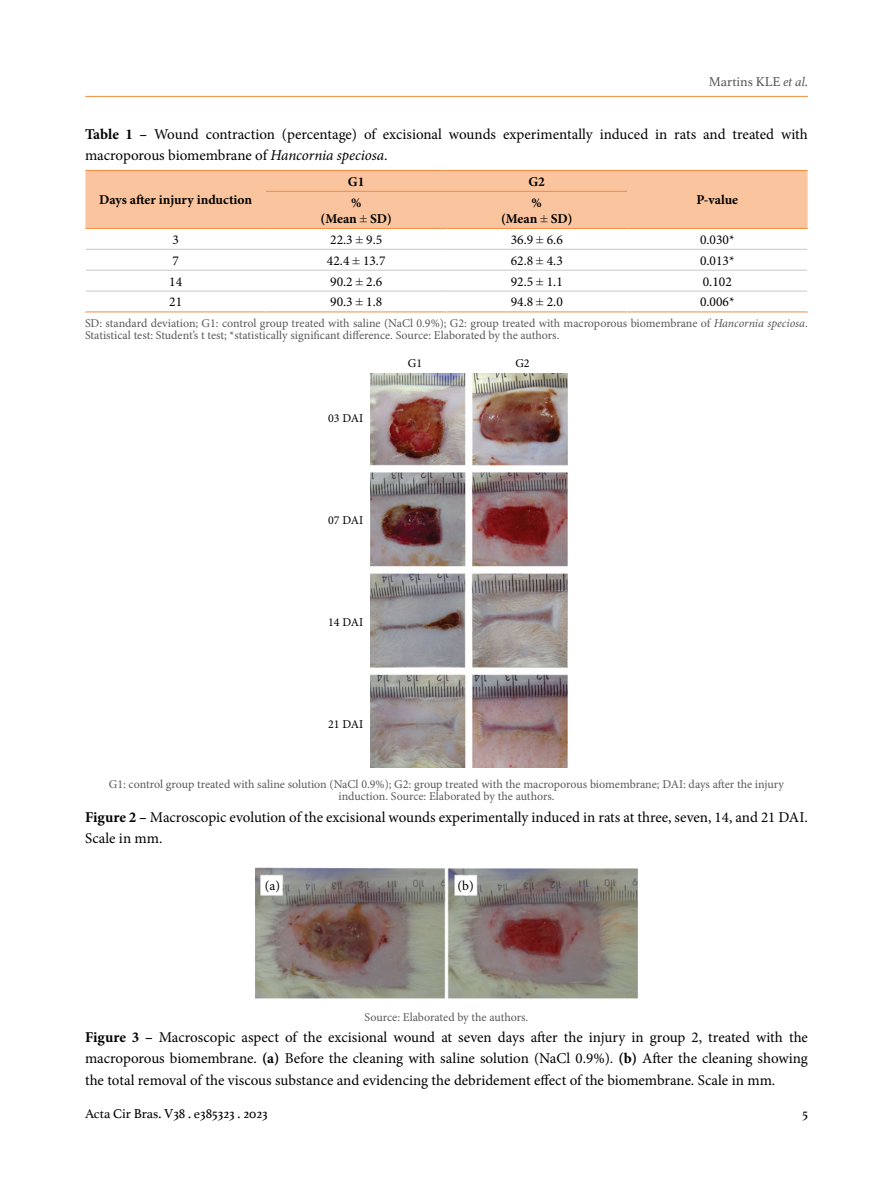
<style>
.page{position:relative;width:893px;height:1191px;background:#fff}
.page>*{position:absolute;margin:0;border:0;box-sizing:border-box;transform-origin:0 0}
.t1{font:15px/21.1px "Minion Pro";color:#000}
.t2{font:13.5px "Minion Pro";color:#000}
.t3{font:700 13.5px/16.2px "Minion Pro";color:#000;text-align:center}
.t4{font:13.5px "Athelas";color:#000}
.t5{font:13.5px "Athelas";color:#58595b}
.t6{font:12px/12.1px "Minion Pro";letter-spacing:-.005em;color:#58595b}
.t7{font:12px "Minion Pro";color:#000}
.s1{font-style:italic}
.s2{font-weight:700}
.s3{font-family:"Times New Roman";font-weight:400}
.s4{font-family:"Times New Roman"}
</style>
<div class="page">
<hr style="left:85px;top:96px;width:723px;height:1px;background:#f68b3d">
<hr style="left:85px;top:311px;width:181px;height:1px;background:#f68b3d">
<hr style="left:266px;top:311px;width:180px;height:1px;background:#f68b3d">
<hr style="left:446px;top:311px;width:181px;height:1px;background:#f68b3d">
<hr style="left:627px;top:311px;width:181px;height:1px;background:#f68b3d">
<svg style="left:85px;top:170px;width:723px;height:121px"></svg>
<hr style="left:86px;top:249px;width:180px;height:1px;background:#c7c8ca">
<hr style="left:266px;top:249px;width:180px;height:1px;background:#c7c8ca">
<hr style="left:446px;top:249px;width:181px;height:1px;background:#c7c8ca">
<hr style="left:627px;top:249px;width:180px;height:1px;background:#c7c8ca">
<hr style="left:86px;top:270px;width:180px;height:1px;background:#c7c8ca">
<hr style="left:266px;top:270px;width:180px;height:1px;background:#c7c8ca">
<hr style="left:446px;top:270px;width:181px;height:1px;background:#c7c8ca">
<hr style="left:627px;top:270px;width:180px;height:1px;background:#c7c8ca">
<hr style="left:86px;top:291px;width:180px;height:1px;background:#c7c8ca">
<hr style="left:266px;top:291px;width:180px;height:1px;background:#c7c8ca">
<hr style="left:446px;top:291px;width:181px;height:1px;background:#c7c8ca">
<hr style="left:627px;top:291px;width:180px;height:1px;background:#c7c8ca">
<img style="left:370px;top:373px;width:197px;height:394px">
<img style="left:255px;top:867px;width:383px;height:132px">
<div style="left:264px;top:876px;width:17px;height:17px;background:#fff"></div>
<div style="left:456px;top:876px;width:19px;height:17px;background:#fff"></div>
<p class="t5" style="left:709px;top:71px;width:101px">Martins KLE <span class="s1">et al.</span></p>
<p class="t1" style="left:85px;top:123px;width:724px"><span class="s2">Table 1 –</span> Wound contraction (percentage) of excisional wounds experimentally induced in rats and treated with macroporous biomembrane of <span class="s1">Hancornia speciosa</span>.</p>
<p class="t3" style="left:99px;top:192px;width:154px">Days after injury induction</p>
<p class="t3" style="left:348px;top:173px;width:18px">G1</p>
<p class="t3" style="left:528px;top:173px;width:18px">G2</p>
<p class="t3" style="left:351px;top:194px;width:12px">%</p>
<p class="t3" style="left:696px;top:192px;width:43px">P-value</p>
<p class="t3" style="left:321px;top:210px;width:73px">(Mean <span class="s3">±</span> SD)</p>
<p class="t3" style="left:501px;top:194px;width:73px">%<br>(Mean <span class="s3">±</span> SD)</p>
<p class="t2" style="left:172px;top:230px;width:8px">3</p>
<p class="t2" style="left:330px;top:230px;width:54px">22.3 <span class="s4">±</span> 9.5</p>
<p class="t2" style="left:511px;top:230px;width:54px">36.9 <span class="s4">±</span> 6.6</p>
<p class="t2" style="left:700px;top:230px;width:36px">0.030*</p>
<p class="t2" style="left:172px;top:251px;width:8px">7</p>
<p class="t2" style="left:327px;top:251px;width:60px">42.4 <span class="s4">±</span> 13.7</p>
<p class="t2" style="left:511px;top:251px;width:54px">62.8 <span class="s4">±</span> 4.3</p>
<p class="t2" style="left:700px;top:251px;width:36px">0.013*</p>
<p class="t2" style="left:169px;top:272px;width:14px">14</p>
<p class="t2" style="left:330px;top:272px;width:54px">90.2 <span class="s4">±</span> 2.6</p>
<p class="t2" style="left:511px;top:272px;width:54px">92.5 <span class="s4">±</span> 1.1</p>
<p class="t2" style="left:703px;top:272px;width:30px">0.102</p>
<p class="t2" style="left:169px;top:293px;width:14px">21</p>
<p class="t2" style="left:330px;top:293px;width:54px">90.3 <span class="s4">±</span> 1.8</p>
<p class="t2" style="left:511px;top:293px;width:54px">94.8 <span class="s4">±</span> 2.0</p>
<p class="t2" style="left:700px;top:293px;width:36px">0.006*</p>
<p class="t6" style="left:85px;top:317px;width:724px">SD: standard deviation; G1: control group treated with saline (NaCl 0.9%); G2: group treated with macroporous biomembrane of <span class="s1">Hancornia speciosa</span>.<br>Statistical test: Student’s t test; *statistically significant difference. Source: Elaborated by the authors.</p>
<p class="t7" style="left:408px;top:355px;width:16px">G1</p>
<p class="t7" style="left:515px;top:355px;width:16px">G2</p>
<p class="t7" style="left:328px;top:410px;width:37px">03 DAI</p>
<p class="t7" style="left:328px;top:512px;width:37px">07 DAI</p>
<p class="t7" style="left:328px;top:614px;width:37px">14 DAI</p>
<p class="t7" style="left:328px;top:716px;width:37px">21 DAI</p>
<p class="t6" style="left:109px;top:778px;width:677px;text-align:center">G1: control group treated with saline solution (NaCl 0.9%); G2: group treated with the macroporous biomembrane; DAI: days after the injury induction. Source: Elaborated by the authors.</p>
<p class="t1" style="left:85px;top:806px;width:724px"><span class="s2">Figure 2 –</span> Macroscopic evolution of the excisional wounds experimentally induced in rats at three, seven, 14, and 21 DAI.<br>Scale in mm.</p>
<p class="t2" style="left:265px;top:876px;width:17px">(a)</p>
<p class="t2" style="left:457px;top:876px;width:18px">(b)</p>
<p class="t6" style="left:365px;top:1011px;width:165px">Source: Elaborated by the authors.</p>
<p class="t1" style="left:85px;top:1027px;width:724px;text-align:justify"><span class="s2">Figure 3 –</span> Macroscopic aspect of the excisional wound at seven days after the injury in group 2, treated with the macroporous biomembrane. <span class="s2">(a)</span> Before the cleaning with saline solution (NaCl 0.9%). <span class="s2">(b)</span> After the cleaning showing the total removal of the viscous substance and evidencing the debridement effect of the biomembrane. Scale in mm.</p>
<p class="t4" style="left:85px;top:1102px;width:184px">Acta Cir Bras. V38 . e385323 . 2023</p>
<p class="t4" style="left:802px;top:1102px;width:7px">5</p>
</div>
